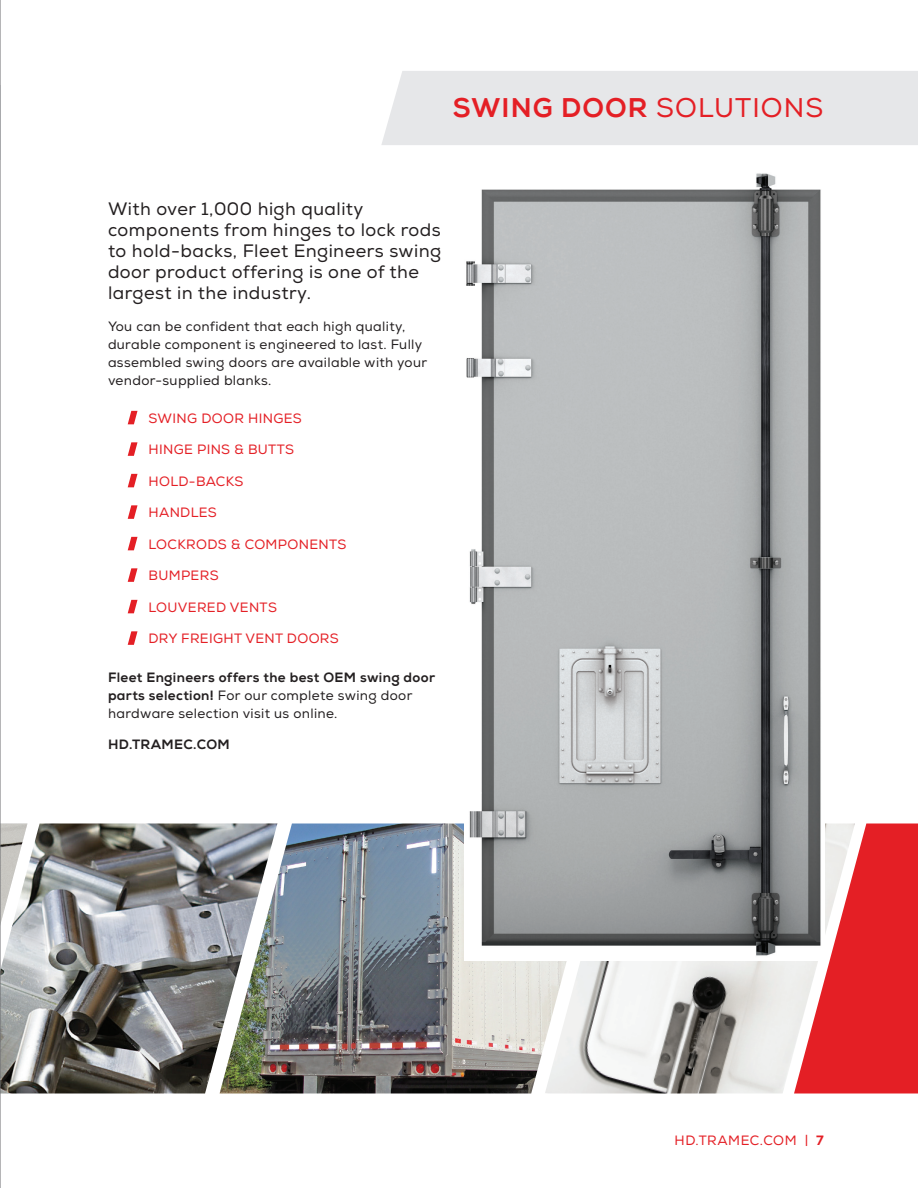
<style>
.page{position:relative;width:918px;height:1188px;background:#fff}
.page>*{position:absolute;margin:0;border:0;box-sizing:border-box;transform-origin:0 0}
.t1{font:800 27px "Nexa";letter-spacing:.04em;color:#e41f25}
.t2{font:18px/21px "Nexa";letter-spacing:.025em;color:#231f20}
.t3{font:13.5px/18px "Nexa";letter-spacing:.025em;color:#231f20}
.t4{font:800 13.5px/18px "Nexa";letter-spacing:.025em;color:#231f20}
.t5{font:13.5px "Nexa";letter-spacing:.025em;color:#e41f25}
.s1{font-weight:400}
.s2{font-weight:800}
</style>
<div class="page">
<div style="left:381px;top:71px;width:537px;height:74px;background:#e6e7e9"></div>
<img style="left:604px;top:961px;width:190px;height:133px">
<img style="left:1px;top:824px;width:219px;height:270px">
<img style="left:220px;top:824px;width:384px;height:270px">
<img style="left:464px;top:173px;width:357px;height:788px">
<svg style="left:477px;top:791px;width:4px;height:4px"></svg>
<svg style="left:128px;top:411px;width:10px;height:13px"></svg>
<svg style="left:128px;top:442px;width:10px;height:14px"></svg>
<svg style="left:128px;top:474px;width:10px;height:13px"></svg>
<svg style="left:128px;top:505px;width:10px;height:14px"></svg>
<svg style="left:128px;top:537px;width:10px;height:13px"></svg>
<svg style="left:128px;top:568px;width:10px;height:14px"></svg>
<svg style="left:128px;top:600px;width:10px;height:13px"></svg>
<svg style="left:128px;top:631px;width:10px;height:14px"></svg>
<hr style="left:0;top:0;width:1px;height:1188px;background:#6c6d70">
<svg style="left:794px;top:824px;width:124px;height:270px;background:#dc5357"></svg>
<p class="t1" style="left:453px;top:92px;width:372px">SWING DOOR <span class="s1">SOLUTIONS</span></p>
<p class="t2" style="left:108px;top:199px;width:335px">With over 1,000 high quality components from hinges to lock rods to hold-backs, Fleet Engineers swing door product offering is one of the largest in the industry.</p>
<p class="t3" style="left:108px;top:317px;width:321px">You can be confident that each high quality, durable component is engineered to last. Fully assembled swing doors are available with your vendor-supplied blanks.</p>
<p class="t5" style="left:148px;top:410px;width:155px">SWING DOOR HINGES</p>
<p class="t5" style="left:148px;top:442px;width:147px">HINGE PINS &amp; BUTTS</p>
<p class="t5" style="left:148px;top:473px;width:96px">HOLD-BACKS</p>
<p class="t5" style="left:148px;top:505px;width:70px">HANDLES</p>
<p class="t5" style="left:148px;top:536px;width:200px">LOCKRODS &amp; COMPONENTS</p>
<p class="t5" style="left:148px;top:568px;width:72px">BUMPERS</p>
<p class="t5" style="left:148px;top:599px;width:130px">LOUVERED VENTS</p>
<p class="t5" style="left:148px;top:631px;width:192px">DRY FREIGHT VENT DOORS</p>
<p class="t4" style="left:108px;top:668px;width:329px">Fleet Engineers offers the best OEM swing door parts selection! <span class="s1">For our complete swing door hardware selection visit us online.</span></p>
<p class="t4" style="left:108px;top:736px;width:123px">HD.TRAMEC.COM</p>
<p class="t5" style="left:675px;top:1133px;width:151px">HD.TRAMEC.COM | <span class="s2">7</span></p>
</div>
